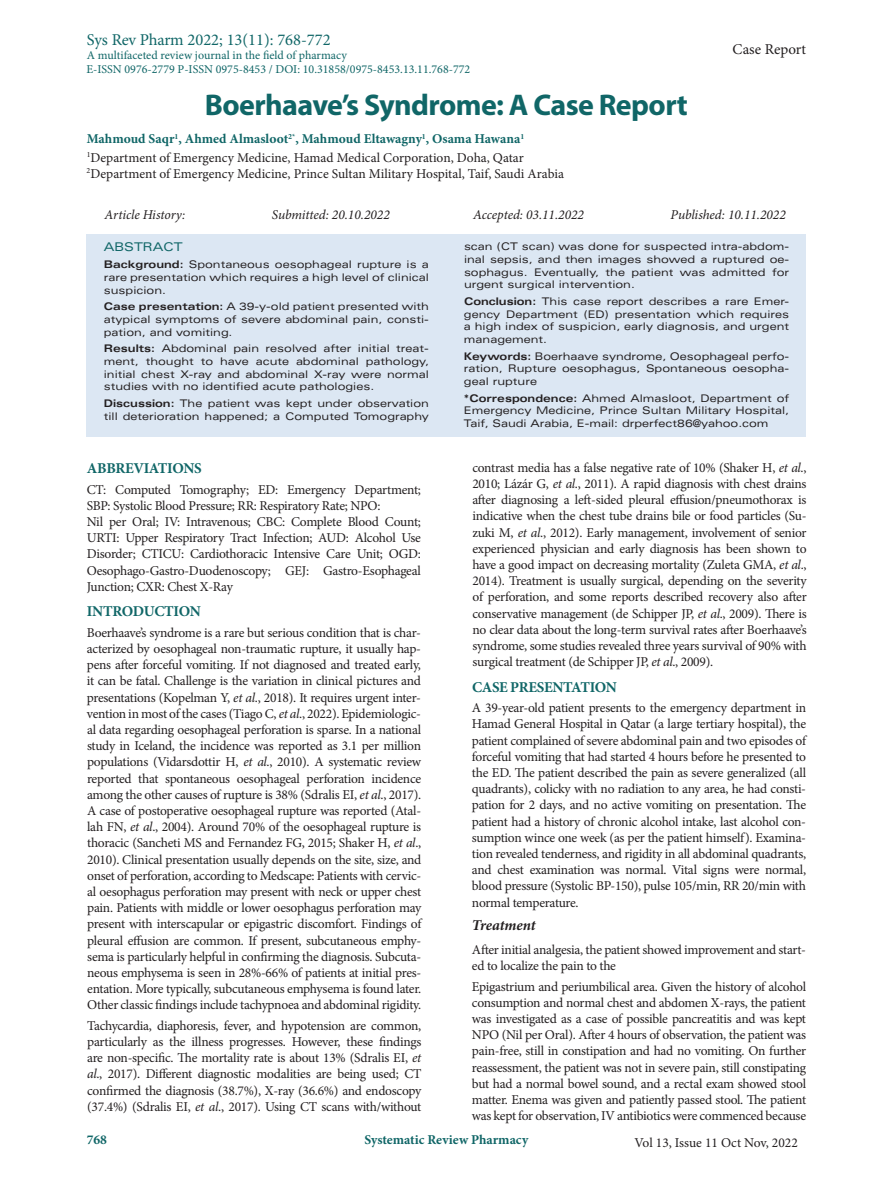
<style>
.page{position:relative;width:893px;height:1188px;background:#fff}
.page>*{position:absolute;margin:0;border:0;box-sizing:border-box;transform-origin:0 0}
.t1{font:700 30px "Myriad Pro";letter-spacing:-.02em;color:#106667}
.t2{font:16.5px "Minion Pro";color:#106667}
.t3{font:700 15px "Minion Pro";letter-spacing:-.025em;color:#106667}
.t4{font:15px "Minion Pro";letter-spacing:.005em;color:#231f20}
.t5{font:italic 700 15px "Minion Pro";letter-spacing:-.005em;color:#231f20}
.t6{font:13.5px/16.2px "Minion Pro";letter-spacing:-.02em;color:#231f20;text-align:justify}
.t7{font:13.5px/18.3px "Minion Pro";color:#231f20}
.t8{font:italic 13.5px "Minion Pro";letter-spacing:-.005em;color:#231f20}
.t9{font:700 13.5px "Minion Pro";color:#106667}
.t10{font:12px "Minion Pro";color:#106667}
.t11{font:expanded 12px "Univers LT Std";color:#106667}
.t12{font:expanded 10.5px/12.6px "Univers LT Std";color:#231f20;text-align:justify}
.s1{font-weight:700;color:#106667}
.s2{font-weight:700}
.s3{font-style:italic}
</style>
<div class="page">
<div style="left:87px;top:234px;width:719px;height:203px;background:#dce7f3"></div>
<p class="t2" style="left:87px;top:28px;width:245px">Sys Rev Pharm 2022; 13(11): 768-772</p>
<p class="t10" style="left:87px;top:47px;width:262px">A multifaceted review journal in the field of pharmacy</p>
<p class="t4" style="left:733px;top:39px;width:75px">Case Report</p>
<p class="t10" style="left:86px;top:61px;width:385px">E-ISSN 0976-2779 P-ISSN 0975-8453 / DOI: 10.31858/0975-8453.13.11.768-772</p>
<h1 class="t1" style="left:205px;top:86px;width:484px">Boerhaave’s Syndrome: A Case Report</h1>
<p class="t7" style="left:87px;top:130px;width:439px"><span class="s1">Mahmoud Saqr</span><sup>1</sup><span class="s1">, Ahmed Almasloot</span><sup>2*</sup><span class="s1">, Mahmoud Eltawagny</span><sup>1</sup><span class="s1">, Osama Hawana</span><sup>1<br></sup><sup>1</sup>Department of Emergency Medicine, Hamad Medical Corporation, Doha, Qatar</p>
<p class="t7" style="left:87px;top:165px;width:479px"><sup>2</sup>Department of Emergency Medicine, Prince Sultan Military Hospital, Taif, Saudi Arabia</p>
<p class="t8" style="left:105px;top:206px;width:82px">Article History:</p>
<p class="t8" style="left:272px;top:206px;width:119px">Submitted: 20.10.2022</p>
<p class="t8" style="left:473px;top:206px;width:112px">Accepted: 03.11.2022</p>
<p class="t8" style="left:671px;top:206px;width:117px">Published: 10.11.2022</p>
<p class="t11" style="left:104px;top:240px;width:80px">ABSTRACT</p>
<p class="t12" style="left:104px;top:258px;width:327px"><span class="s2">Background:</span> Spontaneous oesophageal rupture is a rare presentation which requires a high level of clinical suspicion.</p>
<p class="t12" style="left:104px;top:300px;width:327px"><span class="s2">Case presentation:</span> A 39-y-old patient presented with atypical symptoms of severe abdominal pain, consti&shy;pation, and vomiting.</p>
<p class="t12" style="left:104px;top:342px;width:327px"><span class="s2">Results:</span> Abdominal pain resolved after initial treat&shy;ment, thought to have acute abdominal pathology, initial chest X-ray and abdominal X-ray were normal studies with no identified acute pathologies.</p>
<p class="t12" style="left:104px;top:397px;width:327px"><span class="s2">Discussion:</span> The patient was kept under observation till deterioration happened; a Computed Tomography</p>
<p class="t3" style="left:87px;top:458px;width:116px">ABBREVIATIONS</p>
<p class="t6" style="left:87px;top:481px;width:336px;text-align:left">CT: Computed Tomography; ED: Emergency Department; SBP: Systolic Blood Pressure; RR: Respiratory Rate; NPO:<br>Nil per Oral; IV: Intravenous; CBC: Complete Blood Count; URTI: Upper Respiratory Tract Infection; AUD: Alcohol Use Disorder; CTICU: Cardiothoracic Intensive Care Unit; OGD:<br>Oesophago-Gastro-Duodenoscopy; GEJ: Gastro-Esophageal Junction; CXR: Chest X-Ray</p>
<p class="t3" style="left:87px;top:601px;width:115px">INTRODUCTION</p>
<p class="t6" style="left:87px;top:624px;width:336px">Boerhaave’s syndrome is a rare but serious condition that is char&shy;acterized by oesophageal non-traumatic rupture, it usually hap&shy;pens after forceful vomiting. If not diagnosed and treated early, it can be fatal. Challenge is the variation in clinical pictures and presentations (Kopelman Y, <span class="s3">et al</span>., 2018). It requires urgent inter&shy;vention in most of the cases (Tiago C, <span class="s3">et al</span>., 2022). Epidemiologic&shy;al data regarding oesophageal perforation is sparse. In a national study in Iceland, the incidence was reported as 3.1 per million populations (Vidarsdottir H, <span class="s3">et al</span>., 2010). A systematic review reported that spontaneous oesophageal perforation incidence among the other causes of rupture is 38% (Sdralis EI, <span class="s3">et al</span>., 2017).<br>A case of postoperative oesophageal rupture was reported (Atal&shy;lah FN, <span class="s3">et al</span>., 2004). Around 70% of the oesophageal rupture is thoracic (Sancheti MS and Fernandez FG, 2015; Shaker H, <span class="s3">et al</span>., 2010). Clinical presentation usually depends on the site, size, and onset of perforation, according to Medscape: Patients with cervic&shy;al oesophagus perforation may present with neck or upper chest pain. Patients with middle or lower oesophagus perforation may present with interscapular or epigastric discomfort. Findings of pleural effusion are common. If present, subcutaneous emphy&shy;sema is particularly helpful in confirming the diagnosis. Subcuta&shy;neous emphysema is seen in 28%-66% of patients at initial pres&shy;entation. More typically, subcutaneous emphysema is found later.<br>Other classic findings include tachypnoea and abdominal rigidity.</p>
<p class="t6" style="left:87px;top:1018px;width:336px">Tachycardia, diaphoresis, fever, and hypotension are common, particularly as the illness progresses. However, these findings are non-specific. The mortality rate is about 13% (Sdralis EI, <span class="s3">et al</span>., 2017). Different diagnostic modalities are being used; CT confirmed the diagnosis (38.7%), X-ray (36.6%) and endoscopy (37.4%) (Sdralis EI, <span class="s3">et al</span>., 2017). Using CT scans with/without</p>
<p class="t12" style="left:464px;top:240px;width:327px">scan (CT scan) was done for suspected intra-abdom&shy;inal sepsis, and then images showed a ruptured oe&shy;sophagus. Eventually, the patient was admitted for urgent surgical intervention.</p>
<p class="t12" style="left:464px;top:295px;width:327px"><span class="s2">Conclusion:</span> This case report describes a rare Emer&shy;gency Department (ED) presentation which requires a high index of suspicion, early diagnosis, and urgent management.</p>
<p class="t12" style="left:464px;top:350px;width:327px"><span class="s2">Keywords:</span> Boerhaave syndrome, Oesophageal perfo&shy;ration, Rupture oesophagus, Spontaneous oesopha&shy;geal rupture</p>
<p class="t12" style="left:464px;top:392px;width:327px"><span class="s2">*Correspondence:</span> Ahmed Almasloot, Department of Emergency Medicine, Prince Sultan Military Hospital, Taif, Saudi Arabia, E-mail: drperfect86@yahoo.com</p>
<p class="t6" style="left:472px;top:460px;width:336px">contrast media has a false negative rate of 10% (Shaker H, <span class="s3">et al</span>., 2010; Lázár G, <span class="s3">et al</span>., 2011). A rapid diagnosis with chest drains after diagnosing a left-sided pleural effusion/pneumothorax is indicative when the chest tube drains bile or food particles (Su&shy;zuki M, <span class="s3">et al</span>., 2012). Early management, involvement of senior experienced physician and early diagnosis has been shown to have a good impact on decreasing mortality (Zuleta GMA, <span class="s3">et al</span>., 2014). Treatment is usually surgical, depending on the severity of perforation, and some reports described recovery also after conservative management (de Schipper JP, <span class="s3">et al</span>., 2009). There is no clear data about the long-term survival rates after Boerhaave’s syndrome, some studies revealed three years survival of 90% with surgical treatment (de Schipper JP, <span class="s3">et al</span>., 2009).</p>
<p class="t3" style="left:472px;top:676px;width:146px">CASE PRESENTATION</p>
<p class="t6" style="left:472px;top:700px;width:336px">A 39-year-old patient presents to the emergency department in Hamad General Hospital in Qatar (a large tertiary hospital), the patient complained of severe abdominal pain and two episodes of forceful vomiting that had started 4 hours before he presented to the ED. The patient described the pain as severe generalized (all quadrants), colicky with no radiation to any area, he had consti&shy;pation for 2 days, and no active vomiting on presentation. The patient had a history of chronic alcohol intake, last alcohol con&shy;sumption wince one week (as per the patient himself). Examina&shy;tion revealed tenderness, and rigidity in all abdominal quadrants, and chest examination was normal. Vital signs were normal, blood pressure (Systolic BP-150), pulse 105/min, RR 20/min with normal temperature.</p>
<p class="t5" style="left:472px;top:915px;width:65px">Treatment</p>
<p class="t6" style="left:472px;top:942px;width:336px">After initial analgesia, the patient showed improvement and start&shy;ed to localize the pain to the</p>
<p class="t6" style="left:472px;top:978px;width:336px">Epigastrium and periumbilical area. Given the history of alcohol consumption and normal chest and abdomen X-rays, the patient was investigated as a case of possible pancreatitis and was kept NPO (Nil per Oral). After 4 hours of observation, the patient was pain-free, still in constipation and had no vomiting. On further reassessment, the patient was not in severe pain, still constipating but had a normal bowel sound, and a rectal exam showed stool matter. Enema was given and patiently passed stool. The patient was kept for observation, IV antibiotics were commenced because</p>
<p class="t9" style="left:87px;top:1130px;width:22px">768</p>
<p class="t9" style="left:365px;top:1130px;width:165px">Systematic Review Pharmacy</p>
<p class="t7" style="left:634px;top:1134px;width:165px">Vol 13, Issue 11 Oct Nov, 2022</p>
</div>
